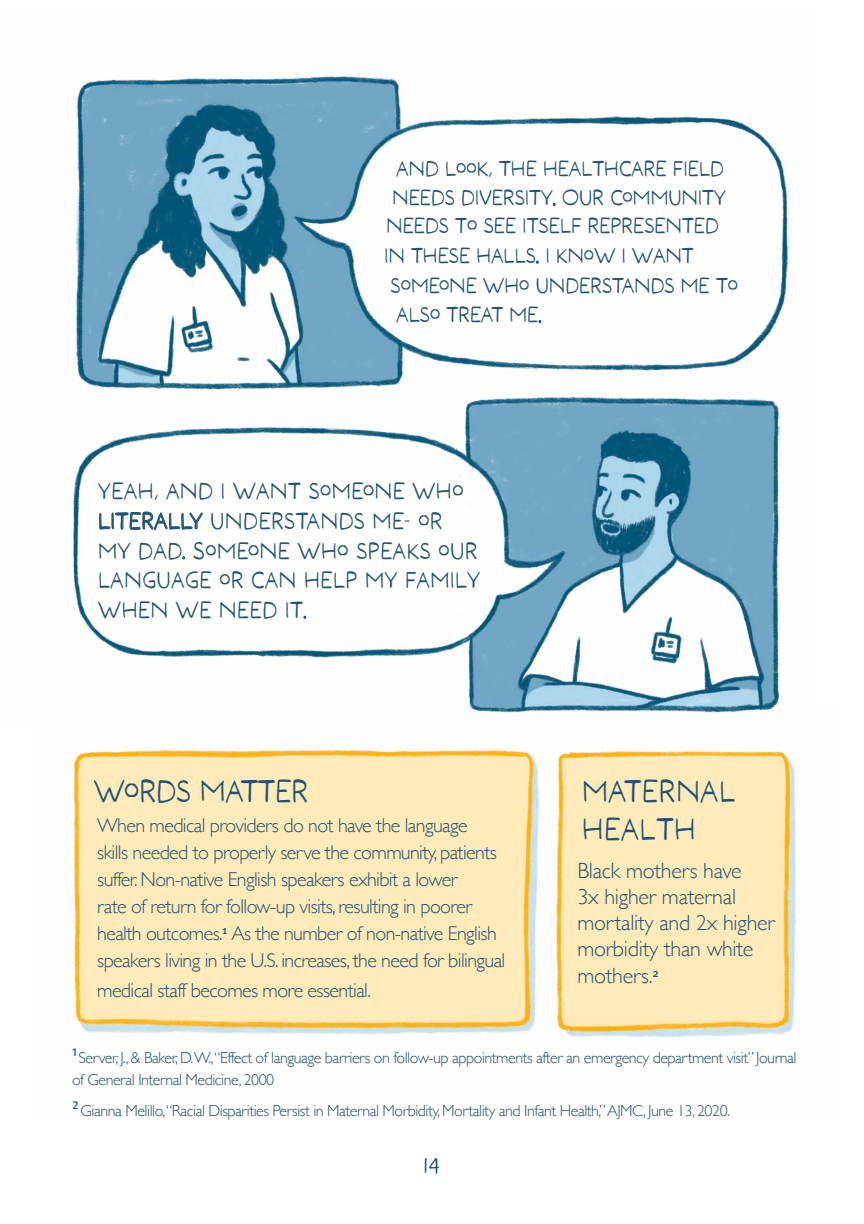
<style>
.page{position:relative;width:864px;height:1224px;background:#fff}
.page>*{position:absolute;margin:0;border:0;box-sizing:border-box;transform-origin:0 0}
.t1{font:32px "MOONBLOSSOM";color:#225374}
.t2{font:32px "MOONBLOSSOM";letter-spacing:-.02em;color:#225374}
.t3{font:24px "MOONBLOSSOM";color:#225374}
.t4{font:23.8px/29.6px "MOONBLOSSOM";color:#225374}
.t5{font:22px "MOONBLOSSOM";letter-spacing:-.02em;color:#225374}
.t6{font:300 22px/26.2px "Gill Sans";letter-spacing:-.01em;color:#225374}
.t7{font:300 20px/27px "Gill Sans";letter-spacing:-.03em;color:#225374}
.t8{font:300 16px/22px "Gill Sans";letter-spacing:-.03em;color:#225374}
.s1{font-size:23.8px;color:#005374}
.s2{color:#005374}
</style>
<div class="page">
<img style="left:72px;top:749px;width:724px;height:289px">
<img style="left:73px;top:76px;width:716px;height:637px">
<p class="t5" style="left:396px;top:154px;width:330px">AND LOOK, THE HEALTHCARE FIELD</p>
<p class="t5" style="left:392px;top:184px;width:335px">NEEDS DIVERSITY<span class="s1">.</span> OUR COMMUNITY</p>
<p class="t5" style="left:386px;top:212px;width:335px">NEEDS TO SEE ITSELF REPRESENTED</p>
<p class="t5" style="left:384px;top:242px;width:311px">IN THESE HALLS<span class="s1">.</span> I KNOW I WANT</p>
<p class="t5" style="left:390px;top:271px;width:350px">SOMEONE WHO UNDERSTANDS ME TO</p>
<p class="t5" style="left:396px;top:301px;width:147px">ALSO TREAT ME<span class="s1">.</span></p>
<p class="t4" style="left:98px;top:476px;width:384px">YEAH, AND I WANT SOMEONE WHO<br>LITERALLY UNDERSTANDS ME- OR<br>MY DAD<span class="s2">.</span> SOMEONE WHO SPEAKS OUR<br>LANGUAGE OR CAN HELP MY FAMILY<br>WHEN WE NEED IT<span class="s2">.</span></p>
<h1 class="t2" style="left:94px;top:771px;width:216px">WORDS MATTER</h1>
<h1 class="t1" style="left:582px;top:771px;width:155px">MATERNAL</h1>
<p class="t7" style="left:97px;top:811px;width:372px">When medical providers do not have the language</p>
<h1 class="t1" style="left:582px;top:809px;width:116px">HEALTH</h1>
<p class="t7" style="left:97px;top:838px;width:410px">skills needed to properly serve the community, patients suffer. Non-native English speakers exhibit a lower<br>rate of return for follow-up visits, resulting in poorer health outcomes.<sup>1</sup> As the number of non-native English speakers living in the U.S. increases, the need for bilingual</p>
<p class="t7" style="left:97px;top:976px;width:275px">medical staff becomes more essential.</p>
<p class="t6" style="left:577px;top:857px;width:199px">Black mothers have<br>3x higher maternal mortality and 2x higher morbidity than white mothers.<sup>2</sup></p>
<p class="t8" style="left:72px;top:1046px;width:726px"><sup>1</sup> Server, J., &amp; Baker, D.W.,“Effect of language barriers on follow-up appointments after an emergency department visit” Journal of General Internal Medicine, 2000</p>
<p class="t8" style="left:72px;top:1099px;width:660px"><sup>2</sup> Gianna Melillo,“Racial Disparities Persist in Maternal Morbidity, Mortality and Infant Health,” AJMC, June 13, 2020.</p>
<p class="t3" style="left:423px;top:1150px;width:19px">14</p>
</div>
